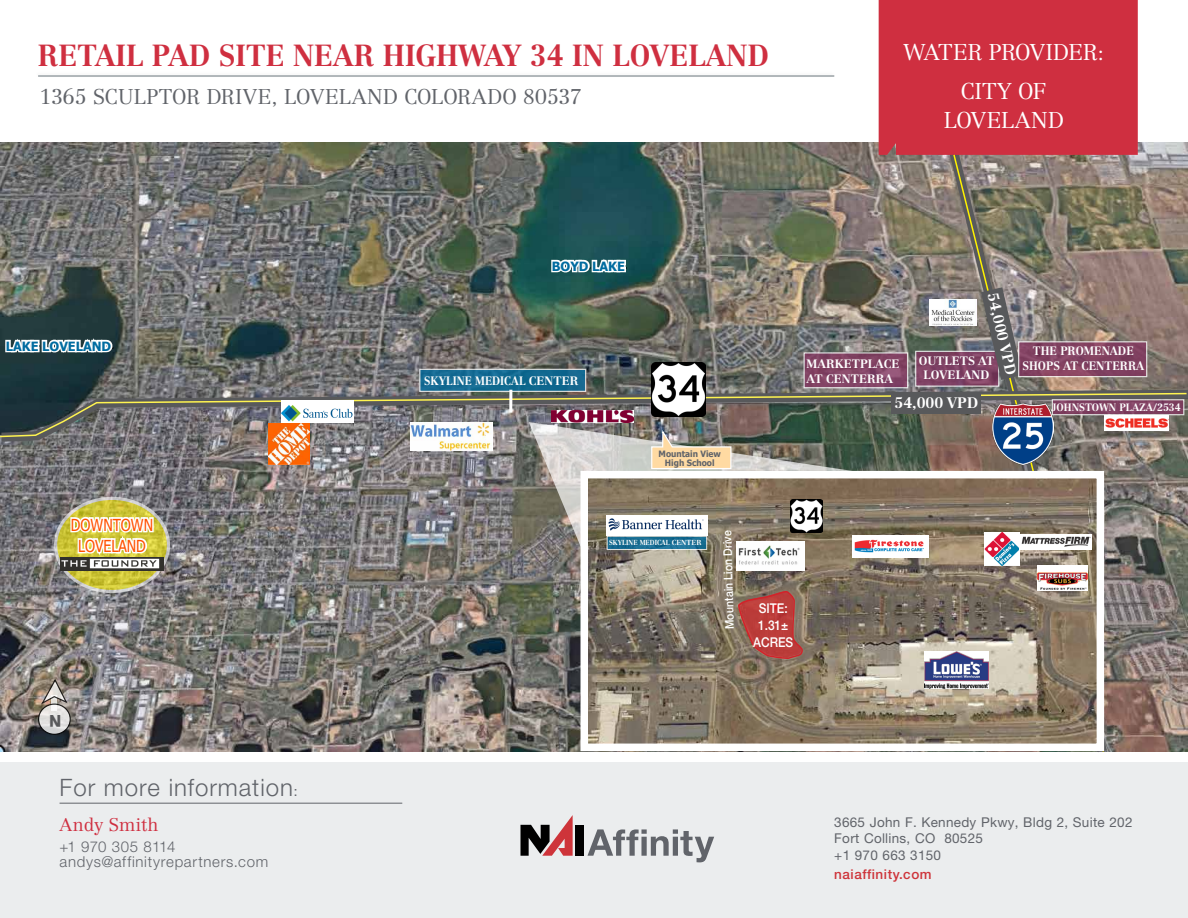
<style>
.page{position:relative;width:1188px;height:918px;background:#fff}
.page>*{position:absolute;margin:0;border:0;box-sizing:border-box;transform-origin:0 0}
.t1{font:700 30px "Centennial LT Std";color:#cf2f40;scale:.95 1}
.t2{font:300 24px "Helvetica Neue LT Std";letter-spacing:.04em;color:#61646a}
.t3{font:300 22.5px/39px "Centennial LT Std";letter-spacing:-.02em;color:#fff;text-align:center}
.t4{font:300 21px "Centennial LT Std";letter-spacing:-.005em;color:#61646a}
.t5{font:300 18px "Centennial LT Std";letter-spacing:-.005em;color:#cf2f40}
.t6{font:16.5px/21px "Tahoma";color:#ff5100;text-align:center;scale:.86 1}
.t7{font:700 16.05px "Tahoma";color:#58595b}
.t8{font:300 15px/15px "Helvetica Neue LT Std";letter-spacing:.045em;color:#61646a}
.t9{font:700 15px "Centennial LT Std";color:#fff}
.t10{font:13.5px/16.4px "Helvetica Neue LT Std";letter-spacing:.02em;color:#61646a}
.t11{font:500 13.5px "Helvetica Neue LT Std";letter-spacing:.04em;color:#ce343a}
.t12{font:500 13.5px/16.8px "Helvetica Neue LT Std";color:#fff;text-align:center;scale:.88 1}
.t13{font:700 12.75px "Tahoma";color:#006ca0}
.t14{font:700 12px/14.4px "Centennial LT Std";color:#fff;text-align:center}
.t15{font:700 12px/14.4px "Centennial LT Std";color:#fff;text-align:center;scale:.94 1}
.t16{font:700 12px "Centennial LT Std";color:#fff;scale:.9 1}
.t17{font:500 12px "Helvetica Neue LT Std";color:#fff;scale:.89 1}
.t18{font:700 10.5px "Centennial LT Std";color:#fff;scale:.96 1}
.t19{font:700 8.7px/8.7px "Tahoma";color:#61646a;text-align:center;scale:.95 1}
.t20{font:700 7.2px "Centennial LT Std";color:#fff;scale:.9 1}
.s1{font-weight:400;font-size:13.5px}
</style>
<div class="page">
<div style="left:0;top:762px;width:1188px;height:156px;background:#ebedee"></div>
<hr style="left:60px;top:803px;width:342px;height:1px;background:#61646a">
<div style="left:575px;top:825px;width:9px;height:31px;background:#000"></div>
<svg style="left:521px;top:815px;width:52px;height:41px"></svg>
<svg style="left:587px;top:829px;width:127px;height:33px"></svg>
<div style="left:34px;top:72px;width:802px;height:7px;background:#000;opacity:.12"></div>
<hr style="left:38px;top:76px;width:796px;height:1px;background:#69747a">
<img style="left:0;top:142px;width:1188px;height:609px">
<svg style="left:529px;top:446px;width:323px;height:284px;background:#88877f"></svg>
<img style="left:940px;top:155px;width:173px;height:597px">
<div style="left:879px;top:0;width:259px;height:155px;background:#cf2f40"></div>
<img style="left:952px;top:153px;width:153px;height:599px">
<img style="left:589px;top:480px;width:506px;height:262px">
<div style="left:580px;top:471px;width:524px;height:280px;border:8px solid #fff"></div>
<img style="left:993px;top:446px;width:61px;height:18px">
<img style="left:0;top:385px;width:1188px;height:61px">
<img style="left:0;top:392px;width:1188px;height:46px">
<img style="left:651px;top:363px;width:54px;height:54px">
<img style="left:924px;top:651px;width:65px;height:37px">
<svg style="left:1104px;top:427px;width:64px;height:4px"></svg>
<img style="left:1104px;top:416px;width:64px;height:11px">
<img style="left:930px;top:300px;width:47px;height:26px">
<svg style="left:56px;top:498px;width:113px;height:94px;background:#c4bd45"></svg>
<div style="left:54px;top:497px;width:116px;height:96px;border:3px solid #fff;border-radius:50%"></div>
<svg style="left:69px;top:505px;width:86px;height:52px"></svg>
<img style="left:61px;top:557px;width:102px;height:13px">
<img style="left:268px;top:423px;width:42px;height:42px">
<img style="left:410px;top:423px;width:82px;height:27px">
<img style="left:282px;top:401px;width:71px;height:22px">
<img style="left:552px;top:410px;width:82px;height:13px">
<svg style="left:651px;top:428px;width:81px;height:42px;background:#c6b598"></svg>
<svg style="left:550px;top:253px;width:78px;height:22px"></svg>
<svg style="left:4px;top:332px;width:111px;height:27px"></svg>
<div style="left:915px;top:351px;width:84px;height:36px;background:linear-gradient(to right,#7d4062,#824365);border:1px solid #fff"></div>
<svg style="left:804px;top:352px;width:104px;height:36px;background:#894f6e"></svg>
<div style="left:419px;top:369px;width:167px;height:23px;background:#136991;border:1px solid #fff"></div>
<hr style="left:509px;top:390px;width:3px;height:23px;background:#fff">
<div style="left:891px;top:392px;width:90px;height:22px;background:#58595b"></div>
<svg style="left:981px;top:287px;width:42px;height:93px;background:#6f666c"></svg>
<img style="left:790px;top:500px;width:33px;height:32px">
<svg style="left:607px;top:536px;width:100px;height:14px"></svg>
<img style="left:607px;top:516px;width:100px;height:20px">
<svg style="left:737px;top:589px;width:67px;height:70px;background:#aa5048"></svg>
<svg style="left:39px;top:704px;width:31px;height:30px"></svg>
<div style="left:38px;top:704px;width:33px;height:31px;border:1px solid #000;border-radius:50%"></div>
<svg style="left:40px;top:678px;width:29px;height:28px"></svg>
<svg style="left:1052px;top:399px;width:132px;height:16px;background:#8e5874"></svg>
<svg style="left:1018px;top:341px;width:129px;height:36px;background:#8a4e6b"></svg>
<img style="left:852px;top:536px;width:76px;height:22px">
<img style="left:985px;top:532px;width:35px;height:34px">
<img style="left:1020px;top:534px;width:72px;height:15px">
<img style="left:1038px;top:566px;width:49px;height:24px">
<img style="left:737px;top:542px;width:67px;height:28px">
<h1 class="t1" style="left:38px;top:38px;width:771px">RETAIL PAD SITE NEAR HIGHWAY 34 IN LOVELAND</h1>
<h3 class="t4" style="left:40px;top:84px;width:544px">1365 SCULPTOR DRIVE, LOVELAND COLORADO 80537</h3>
<p class="t13" style="left:552px;top:257px;width:75px">BOYD LAKE</p>
<h3 class="t3" style="left:903px;top:33px;width:202px">WATER PROVIDER:<br>CITY OF</h3>
<h3 class="t3" style="left:943px;top:100px;width:122px">LOVELAND</h3>
<p class="t13" style="left:6px;top:337px;width:107px">LAKE LOVELAND</p>
<p class="t6" style="left:71px;top:515px;width:97px">DOWNTOWN<br>LOVELAND</p>
<p class="t7" style="left:61px;top:732px;width:14px;rotate:-180deg">N</p>
<h2 class="t2" style="left:60px;top:772px;width:240px">For more information<span class="s1">:</span></h2>
<h3 class="t5" style="left:60px;top:814px;width:101px">Andy Smith</h3>
<p class="t8" style="left:60px;top:839px;width:210px">+1 970 305 8114 andys@affinityrepartners.com</p>
<p class="t14" style="left:807px;top:357px;width:94px">MARKETPLACE</p>
<p class="t16" style="left:424px;top:373px;width:173px">SKYLINE MEDICAL CENTER</p>
<p class="t14" style="left:807px;top:371px;width:88px">AT CENTERRA</p>
<p class="t9" style="left:1002px;top:291px;width:85px;rotate:77deg">54,000 VPD</p>
<p class="t15" style="left:1023px;top:344px;width:131px">THE PROMENADE<br>SHOPS AT CENTERRA</p>
<p class="t14" style="left:919px;top:353px;width:77px">OUTLETS AT<br>LOVELAND</p>
<p class="t19" style="left:659px;top:450px;width:67px">Mountain View<br>High School</p>
<p class="t20" style="left:609px;top:539px;width:104px">SKYLINE MEDICAL CENTER</p>
<p class="t17" style="left:723px;top:629px;width:113px;rotate:-92deg">Mountain Lion Drive</p>
<p class="t12" style="left:753px;top:600px;width:47px">SITE:<br>1.31±<br>ACRES</p>
<p class="t9" style="left:895px;top:394px;width:85px">54,000 VPD</p>
<p class="t18" style="left:1051px;top:401px;width:137px">JOHNSTOWN PLAZA/2534</p>
<p class="t10" style="left:834px;top:814px;width:300px">3665 John F. Kennedy Pkwy, Bldg 2, Suite 202<br>Fort Collins, CO 80525<br>+1 970 663 3150</p>
<p class="t11" style="left:834px;top:866px;width:99px">naiaffinity.com</p>
</div>
